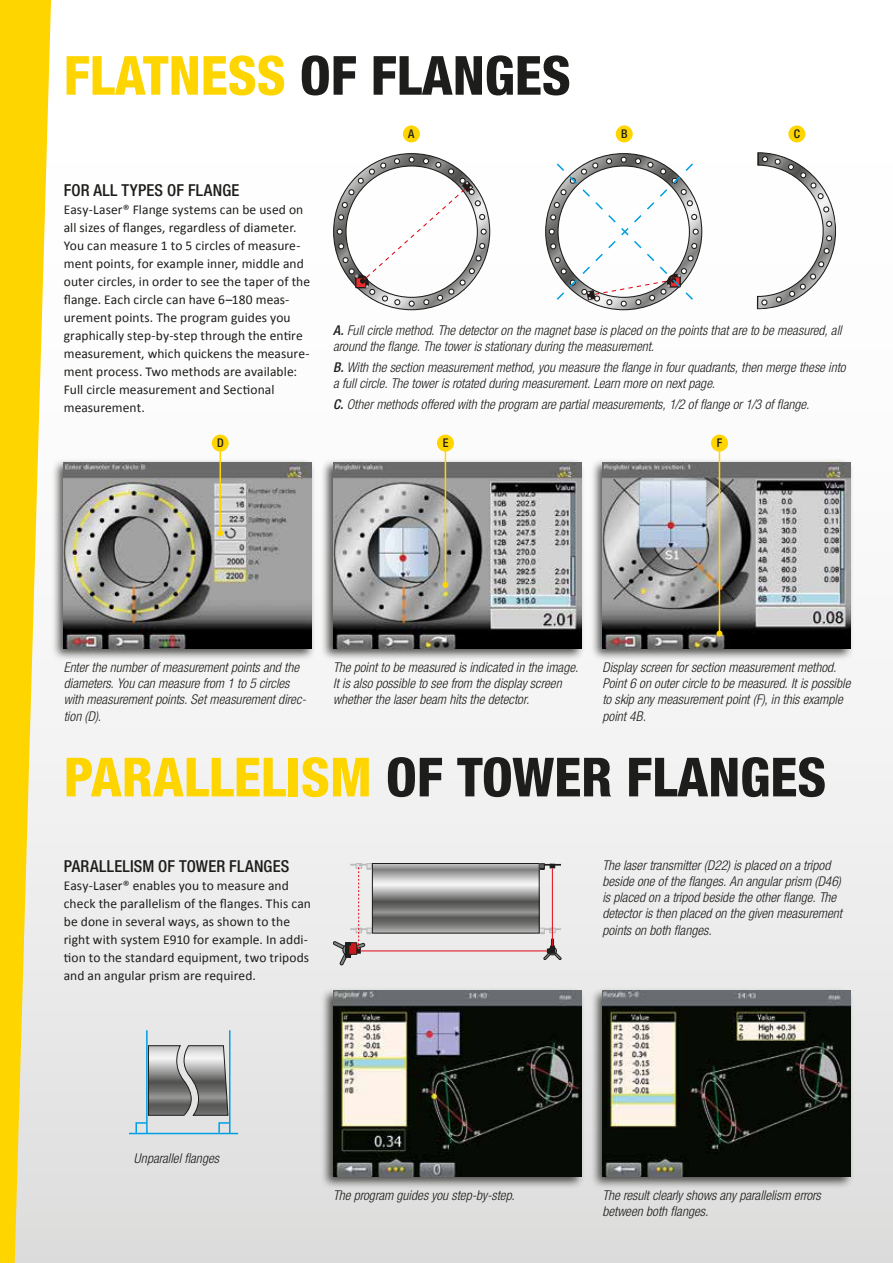
<style>
.page{position:relative;width:893px;height:1263px;background:#fff}
.page>*{position:absolute;margin:0;border:0;box-sizing:border-box;transform-origin:0 0}
.t1{font:800 condensed 54px "Helvetica Neue";color:#1d1d1b}
.t2{font:500 condensed 16.5px "Helvetica Neue";letter-spacing:.01em;color:#1d1d1b}
.t3{font:italic 300 condensed 13.5px/16.2px "Helvetica Neue";color:#1d1d1b}
.t4{font:13.5px/18px "Calibri";letter-spacing:.005em;color:#1d1d1b}
.t5{font:500 condensed 12px "Helvetica Neue";color:#1d1d1b}
.s1{color:#ffd500}
.s2{font-weight:500}
</style>
<div class="page">
<div style="left:0;top:0;width:893px;height:1263px;background:linear-gradient(to bottom,#fff,#e1e1e1)"></div>
<svg style="left:0;top:0;width:51px;height:1263px;fill:#ffd500"></svg>
<svg style="left:333px;top:153px;width:157px;height:157px"></svg>
<svg style="left:333px;top:863px;width:39px;height:102px;background:#ded8d8"></svg>
<hr style="left:360px;top:951px;width:192px;height:1px;background:#e30613">
<svg style="left:539px;top:928px;width:22px;height:32px"></svg>
<svg style="left:539px;top:863px;width:22px;height:7px"></svg>
<svg style="left:374px;top:865px;width:163px;height:66px;background:#959595"></svg>
<div style="left:372px;top:863px;width:167px;height:70px;border:1px solid #1d1d1b"></div>
<hr style="left:552px;top:868px;width:1px;height:78px;background:#e30613">
<svg style="left:148px;top:1045px;width:80px;height:70px;background:#959594"></svg>
<hr style="left:146px;top:1030px;width:2px;height:103px;background:#009fe3">
<hr style="left:229px;top:1030px;width:1px;height:103px;background:#009fe3">
<hr style="left:129px;top:1133px;width:109px;height:1px;background:#009fe3">
<svg style="left:135px;top:1121px;width:13px;height:12px"></svg>
<svg style="left:218px;top:1121px;width:13px;height:12px"></svg>
<div style="left:321px;top:987px;width:264px;height:202px;background:#1d1d1b;opacity:.75"></div>
<img style="left:333px;top:991px;width:248px;height:186px">
<div style="left:590px;top:987px;width:264px;height:202px;background:#1d1d1b;opacity:.75"></div>
<img style="left:602px;top:991px;width:248px;height:186px">
<div style="left:51px;top:458px;width:265px;height:203px;background:#1d1d1b;opacity:.75"></div>
<img style="left:64px;top:462px;width:248px;height:186px">
<div style="left:321px;top:458px;width:264px;height:203px;background:#1d1d1b;opacity:.75"></div>
<img style="left:333px;top:462px;width:248px;height:186px">
<div style="left:590px;top:458px;width:264px;height:203px;background:#1d1d1b;opacity:.75"></div>
<img style="left:602px;top:462px;width:248px;height:186px">
<div style="left:403px;top:125px;width:17px;height:17px;background:#ffd500;border-radius:50%"></div>
<div style="left:616px;top:125px;width:17px;height:17px;background:#ffd500;border-radius:50%"></div>
<div style="left:788px;top:125px;width:17px;height:17px;background:#ffd500;border-radius:50%"></div>
<svg style="left:545px;top:153px;width:157px;height:157px"></svg>
<hr style="left:445px;top:451px;width:1px;height:134px;background:#ffd500">
<svg style="left:442px;top:582px;width:6px;height:6px"></svg>
<hr style="left:719px;top:451px;width:1px;height:183px;background:#ffd500">
<svg style="left:716px;top:631px;width:6px;height:6px"></svg>
<hr style="left:220px;top:451px;width:1px;height:82px;background:#ffd500">
<svg style="left:217px;top:530px;width:6px;height:6px"></svg>
<div style="left:437px;top:435px;width:17px;height:17px;background:#ffd500;border-radius:50%"></div>
<div style="left:711px;top:435px;width:17px;height:17px;background:#ffd500;border-radius:50%"></div>
<div style="left:212px;top:435px;width:17px;height:17px;background:#ffd500;border-radius:50%"></div>
<svg style="left:757px;top:149px;width:82px;height:161px"></svg>
<h1 class="t1" style="left:64px;top:42px;width:509px"><span class="s1">FLATNESS</span> OF FLANGES</h1>
<p class="t2" style="left:64px;top:180px;width:177px">FOR ALL TYPES OF FLANGE</p>
<p class="t4" style="left:64px;top:200px;width:248px">Easy-Laser® Flange systems can be used on all sizes of flanges, regardless of diameter.<br>You can measure 1 to 5 circles of measure&shy;ment points, for example inner, middle and outer circles, in order to see the taper of the flange. Each circle can have 6–180 meas&shy;urement points. The program guides you graphically step-by-step through the entire measurement, which quickens the measure&shy;ment process. Two methods are available:<br>Full circle measurement and Sectional measurement.</p>
<p class="t5" style="left:408px;top:126px;width:8px">A</p>
<p class="t5" style="left:621px;top:126px;width:8px">B</p>
<p class="t5" style="left:794px;top:126px;width:8px">C</p>
<p class="t3" style="left:333px;top:322px;width:510px"><span class="s2">A.</span> Full circle method. The detector on the magnet base is placed on the points that are to be measured, all around the flange. The tower is stationary during the measurement.</p>
<p class="t3" style="left:333px;top:359px;width:514px"><span class="s2">B.</span> With the section measurement method, you measure the flange in four quadrants, then merge these into a full circle. The tower is rotated during measurement. Learn more on next page.</p>
<p class="t3" style="left:333px;top:396px;width:478px"><span class="s2">C.</span> Other methods offered with the program are partial measurements, 1/2 of flange or 1/3 of flange.</p>
<p class="t5" style="left:217px;top:436px;width:8px">D</p>
<p class="t5" style="left:443px;top:436px;width:7px">E</p>
<p class="t5" style="left:717px;top:436px;width:7px">F</p>
<p class="t3" style="left:64px;top:659px;width:244px">Enter the number of measurement points and the diameters. You can measure from 1 to 5 circles with measurement points. Set measurement direc&shy;tion (D).</p>
<p class="t3" style="left:333px;top:659px;width:247px">The point to be measured is indicated in the image.<br>It is also possible to see from the display screen whether the laser beam hits the detector.</p>
<p class="t3" style="left:602px;top:659px;width:250px">Display screen for section measurement method.<br>Point 6 on outer circle to be measured. It is possible to skip any measurement point (F), in this example point 4B.</p>
<h1 class="t1" style="left:64px;top:744px;width:764px"><span class="s1">PARALLELISM</span> OF TOWER FLANGES</h1>
<p class="t2" style="left:64px;top:856px;width:227px">PARALLELISM OF TOWER FLANGES</p>
<p class="t4" style="left:64px;top:876px;width:249px">Easy-Laser® enables you to measure and check the parallelism of the flanges. This can be done in several ways, as shown to the right with system E910 for example. In addi&shy;tion to the standard equipment, two tripods and an angular prism are required.</p>
<p class="t3" style="left:134px;top:1150px;width:87px">Unparallel flanges</p>
<p class="t3" style="left:333px;top:1187px;width:183px">The program guides you step-by-step.</p>
<p class="t3" style="left:602px;top:857px;width:241px">The laser transmitter (D22) is placed on a tripod beside one of the flanges. An angular prism (D46) is placed on a tripod beside the other flange. The detector is then placed on the given measurement points on both flanges.</p>
<p class="t3" style="left:602px;top:1187px;width:220px">The result clearly shows any parallelism errors between both flanges.</p>
</div>
